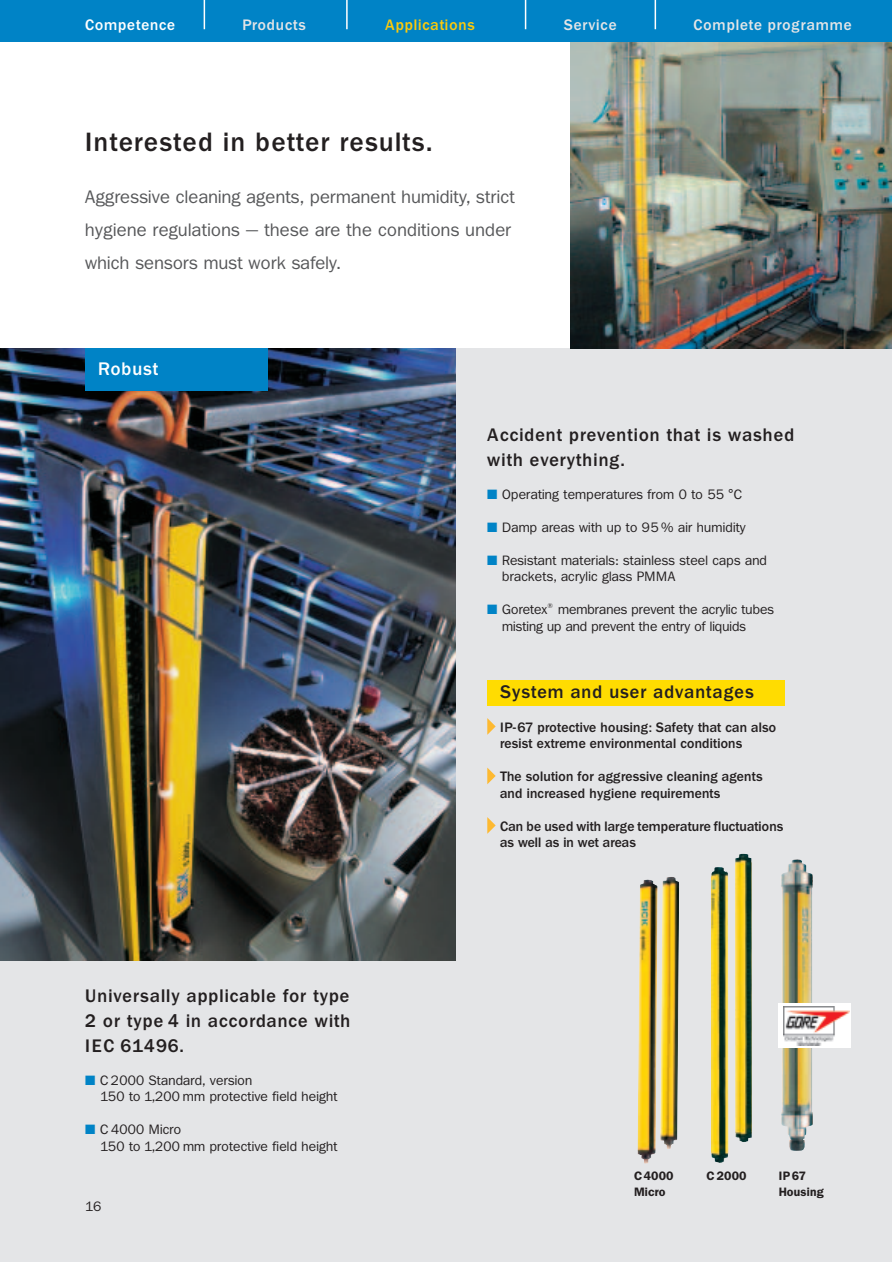
<style>
.page{position:relative;width:892px;height:1262px;background:#fff}
.page>*{position:absolute;margin:0;border:0;box-sizing:border-box;transform-origin:0 0}
.t1{font:500 26.25px "Franklin ITCBQ";letter-spacing:.06em;color:#231f20}
.t2{font:500 18px/24.8px "Franklin ITCBQ";letter-spacing:.06em;color:#231f20}
.t3{font:18px/33px "Franklin ITCBQ";letter-spacing:.02em;color:#57585a}
.t4{font:500 18px "Franklin ITCBQ";letter-spacing:.06em;color:#fff}
.t5{font:500 15px "Franklin ITCBQ";letter-spacing:.06em;color:#e4e5e7}
.t6{font:500 15px "Franklin ITCBQ";letter-spacing:.06em;color:#feca0a}
.t7{font:500 15px "Franklin ITCBQ";letter-spacing:.06em;color:#fff}
.t8{font:13.5px/16.5px "Franklin ITCBQ";letter-spacing:.02em;color:#231f20}
.t9{font:500 13.5px/16.5px "Franklin ITCBQ";letter-spacing:.02em;color:#231f20}
.t10{font:600 12px/16.5px "Franklin ITCBQ";letter-spacing:.02em;color:#231f20}
.t11{font:6.75px "Franklin ITCBQ";color:#231f20}
.s1{color:#0083c6}
</style>
<div class="page">
<img style="left:0;top:0;width:891px;height:1262px">
<p class="t7" style="left:85px;top:19px;width:91px">Competence</p>
<p class="t5" style="left:243px;top:19px;width:64px">Products</p>
<p class="t6" style="left:385px;top:19px;width:91px">Applications</p>
<p class="t5" style="left:564px;top:19px;width:54px">Service</p>
<p class="t5" style="left:693px;top:19px;width:159px">Complete programme</p>
<h1 class="t1" style="left:85px;top:132px;width:348px">Interested in better results.</h1>
<h2 class="t3" style="left:85px;top:182px;width:431px">Aggressive cleaning agents, permanent humidity, strict hygiene regulations — these are the conditions under which sensors must work safely.</h2>
<h2 class="t4" style="left:98px;top:362px;width:62px">Robust</h2>
<h2 class="t2" style="left:85px;top:985px;width:266px;text-align:justify">Universally applicable for type 2 or type 4 in accordance with IEC 61496.</h2>
<p class="t8" style="left:100px;top:1073px;width:239px;text-indent:-15px"><span class="s1">■</span> C 2000 Standard, version<br>150 to 1,200 mm protective field height</p>
<p class="t8" style="left:100px;top:1122px;width:239px;text-indent:-15px"><span class="s1">■</span> C 4000 Micro<br>150 to 1,200 mm protective field height</p>
<p class="t8" style="left:85px;top:1199px;width:17px">16</p>
<h2 class="t2" style="left:487px;top:424px;width:308px">Accident prevention that is washed with everything.</h2>
<p class="t8" style="left:487px;top:487px;width:256px"><span class="s1">■</span> Operating temperatures from 0 to 55 °C</p>
<p class="t8" style="left:487px;top:520px;width:260px"><span class="s1">■</span> Damp areas with up to 95 % air humidity</p>
<p class="t8" style="left:502px;top:553px;width:266px;text-indent:-15px"><span class="s1">■</span> Resistant materials: stainless steel caps and brackets, acrylic glass PMMA</p>
<p class="t8" style="left:487px;top:602px;width:62px"><span class="s1">■</span> Goretex</p>
<p class="t11" style="left:547px;top:603px;width:7px">®</p>
<p class="t8" style="left:502px;top:602px;width:273px;text-indent:56px">membranes prevent the acrylic tubes misting up and prevent the entry of liquids</p>
<h2 class="t2" style="left:500px;top:681px;width:255px">System and user advantages</h2>
<p class="t9" style="left:500px;top:720px;width:277px">IP-67 protective housing: Safety that can also resist extreme environmental conditions</p>
<p class="t9" style="left:500px;top:769px;width:264px">The solution for aggressive cleaning agents and increased hygiene requirements</p>
<p class="t9" style="left:500px;top:819px;width:285px">Can be used with large temperature fluctuations as well as in wet areas</p>
<p class="t10" style="left:634px;top:1168px;width:41px">C4000<br>Micro</p>
<p class="t10" style="left:706px;top:1168px;width:42px">C 2000</p>
<p class="t10" style="left:778px;top:1168px;width:47px">IP67<br>Housing</p>
</div>
